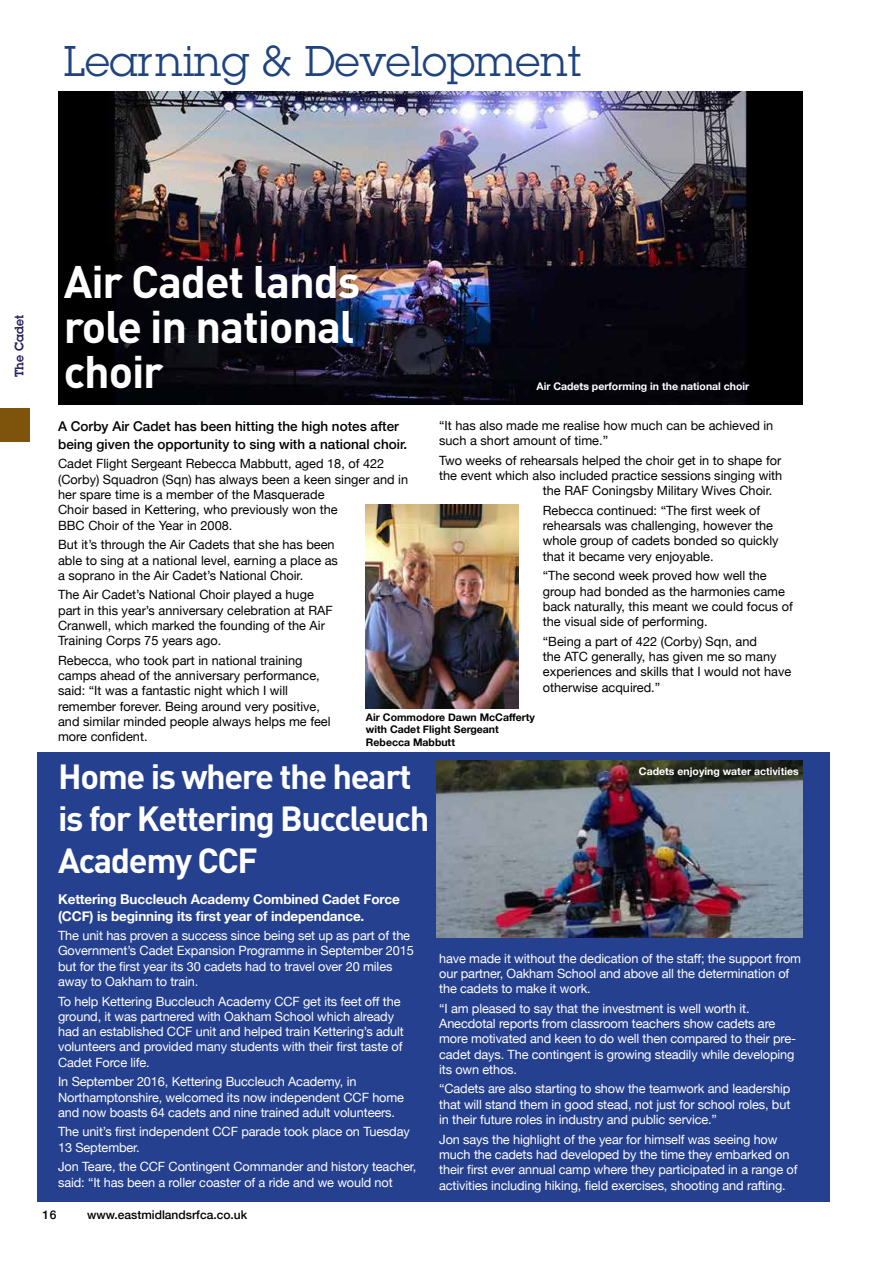
<style>
.page{position:relative;width:893px;height:1263px;background:#fff}
.page>*{position:absolute;margin:0;border:0;box-sizing:border-box;transform-origin:0 0}
.t1{font:700 45px/45px "DIN";letter-spacing:-.025em;color:#fff}
.t2{font:42px "Lubalin Graph";color:#1e4380}
.t3{font:700 34.5px/42px "DIN";letter-spacing:-.04em;color:#fff}
.t4{font:500 13.5px/18px "Helvetica Neue";color:#000}
.t5{font:700 13.5px/16.2px "Helvetica Neue";letter-spacing:-.01em;color:#fff}
.t6{font:12.75px/15.3px "Helvetica Neue";letter-spacing:-.01em;color:#fff}
.t7{font:12.75px/15.3px "Helvetica Neue";color:#000}
.t8{font:500 12px "Helvetica Neue";color:#000}
.t9{font:600 12px "Lubalin Graph";color:#241f61}
.t10{font:700 10.5px "Helvetica Neue";color:#fff}
.t11{font:700 10.5px/12.6px "Helvetica Neue";color:#000}
</style>
<div class="page">
<div style="left:0;top:408px;width:30px;height:33px;background:#7e530c"></div>
<div style="left:37px;top:752px;width:792px;height:449px;background:#25408f"></div>
<img style="left:58px;top:92px;width:744px;height:313px">
<img style="left:366px;top:504px;width:153px;height:204px">
<img style="left:437px;top:761px;width:365px;height:177px">
<h2 class="t2" style="left:64px;top:35px;width:519px">Learning &amp; Development</h2>
<p class="t9" style="left:11px;top:377px;width:63px;rotate:-90deg">The Cadet</p>
<h1 class="t1" style="left:64px;top:257px;width:298px">Air Cadet lands role in national choir</h1>
<p class="t10" style="left:536px;top:378px;width:214px">Air Cadets performing in the national choir</p>
<p class="t7" style="left:439px;top:418px;width:336px">“It has also made me realise how much can be achieved in such a short amount of time.”</p>
<p class="t7" style="left:439px;top:453px;width:344px">Two weeks of rehearsals helped the choir get in to shape for</p>
<p class="t7" style="left:439px;top:468px;width:345px">the event which also included practice sessions singing with</p>
<p class="t7" style="left:543px;top:484px;width:231px">the RAF Coningsby Military Wives Choir.</p>
<p class="t7" style="left:543px;top:503px;width:237px">Rebecca continued: “The first week of rehearsals was challenging, however the whole group of cadets bonded so quickly that it became very enjoyable.</p>
<p class="t7" style="left:543px;top:569px;width:252px">“The second week proved how well the group had bonded as the harmonies came back naturally, this meant we could focus of the visual side of performing.</p>
<p class="t7" style="left:543px;top:634px;width:250px">“Being a part of 422 (Corby) Sqn, and<br>the ATC generally, has given me so many experiences and skills that I would not have otherwise acquired.”</p>
<p class="t4" style="left:58px;top:416px;width:351px">A Corby Air Cadet has been hitting the high notes after being given the opportunity to sing with a national choir.</p>
<p class="t7" style="left:58px;top:457px;width:351px">Cadet Flight Sergeant Rebecca Mabbutt, aged 18, of 422 (Corby) Squadron (Sqn) has always been a keen singer and in her spare time is a member of the Masquerade<br>Choir based in Kettering, who previously won the<br>BBC Choir of the Year in 2008.</p>
<p class="t7" style="left:58px;top:538px;width:281px">But it’s through the Air Cadets that she has been able to sing at a national level, earning a place as a soprano in the Air Cadet’s National Choir.</p>
<p class="t7" style="left:58px;top:588px;width:276px">The Air Cadet’s National Choir played a huge part in this year’s anniversary celebration at RAF Cranwell, which marked the founding of the Air Training Corps 75 years ago.</p>
<p class="t7" style="left:58px;top:653px;width:274px">Rebecca, who took part in national training camps ahead of the anniversary performance, said: “It was a fantastic night which I will remember forever. Being around very positive, and similar minded people always helps me feel more confident.</p>
<p class="t11" style="left:366px;top:711px;width:171px">Air Commodore Dawn McCafferty with Cadet Flight Sergeant<br>Rebecca Mabbutt</p>
<h3 class="t3" style="left:58px;top:754px;width:373px">Home is where the heart is for Kettering Buccleuch<br>Academy CCF</h3>
<p class="t5" style="left:58px;top:892px;width:343px">Kettering Buccleuch Academy Combined Cadet Force (CCF) is beginning its first year of independance.</p>
<p class="t6" style="left:58px;top:929px;width:357px">The unit has proven a success since being set up as part of the Government’s Cadet Expansion Programme in September 2015 but for the first year its 30 cadets had to travel over 20 miles away to Oakham to train.</p>
<p class="t6" style="left:58px;top:994px;width:347px">To help Kettering Buccleuch Academy CCF get its feet off the ground, it was partnered with Oakham School which already had an established CCF unit and helped train Kettering’s adult volunteers and provided many students with their first taste of Cadet Force life.</p>
<p class="t6" style="left:58px;top:1075px;width:347px">In September 2016, Kettering Buccleuch Academy, in<br>Northamptonshire, welcomed its now independent CCF home and now boasts 64 cadets and nine trained adult volunteers.</p>
<p class="t6" style="left:58px;top:1125px;width:353px">The unit’s first independent CCF parade took place on Tuesday<br>13 September.</p>
<p class="t6" style="left:58px;top:1160px;width:360px">Jon Teare, the CCF Contingent Commander and history teacher, said: “It has been a roller coaster of a ride and we would not</p>
<p class="t8" style="left:43px;top:1205px;width:15px">16</p>
<p class="t8" style="left:87px;top:1205px;width:162px">www.eastmidlandsrfca.co.uk</p>
<p class="t10" style="left:639px;top:763px;width:161px">Cadets enjoying water activities</p>
<p class="t6" style="left:439px;top:951px;width:363px">have made it without the dedication of the staff; the support from our partner, Oakham School and above all the determination of the cadets to make it work.</p>
<p class="t6" style="left:439px;top:1001px;width:358px">“I am pleased to say that the investment is well worth it.<br>Anecdotal reports from classroom teachers show cadets are more motivated and keen to do well then compared to their pre&shy;cadet days. The contingent is growing steadily while developing its own ethos.</p>
<p class="t6" style="left:439px;top:1082px;width:353px;text-align:justify">“Cadets are also starting to show the teamwork and leadership that will stand them in good stead, not just for school roles, but in their future roles in industry and public service.”</p>
<p class="t6" style="left:439px;top:1132px;width:360px">Jon says the highlight of the year for himself was seeing how much the cadets had developed by the time they embarked on their first ever annual camp where they participated in a range of activities including hiking, field exercises, shooting and rafting.</p>
</div>
